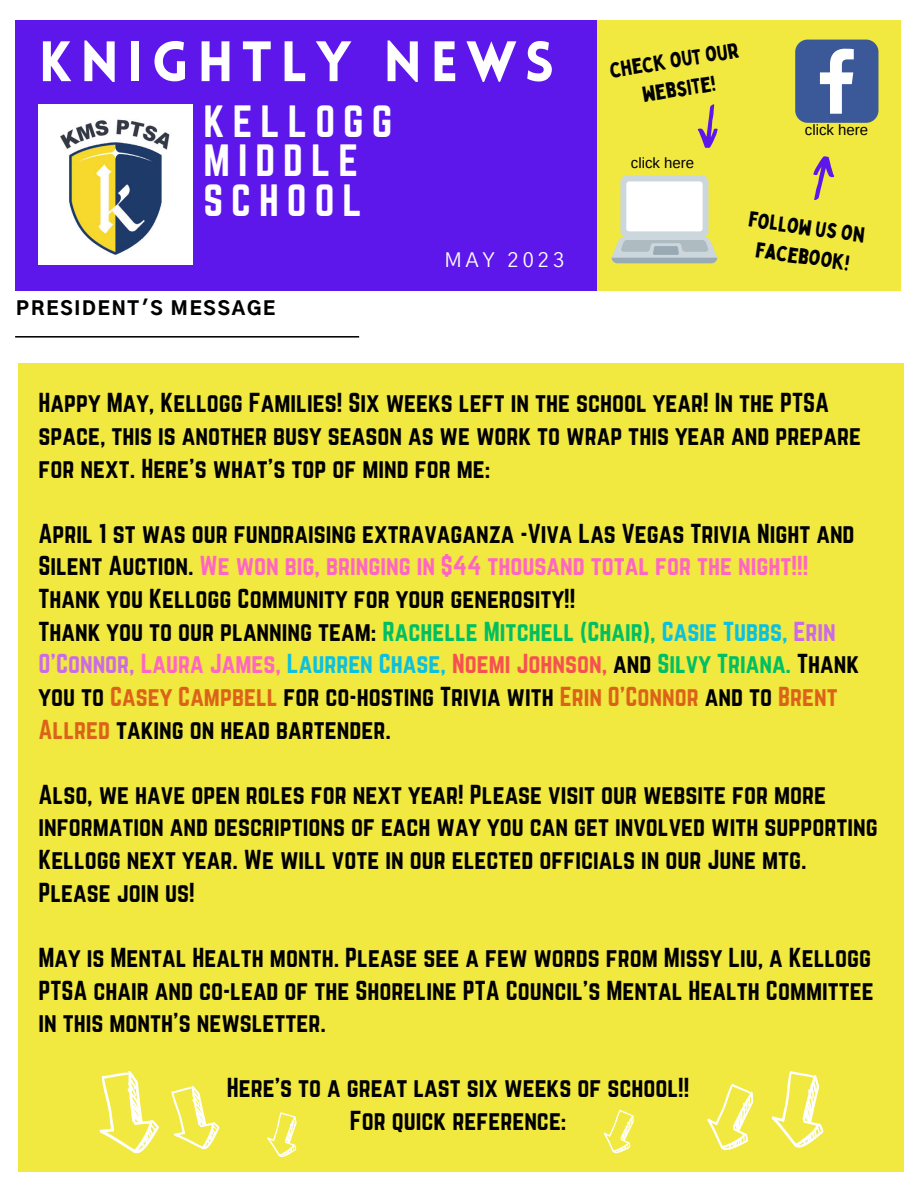
<style>
.page{position:relative;width:918px;height:1188px;background:#fff}
.page>*{position:absolute;margin:0;border:0;box-sizing:border-box;transform-origin:0 0}
.t1{font:900 55.65px "Lovelo";letter-spacing:.14em;color:#fefefe}
.t2{font:39.45px/39.3px "Norwester";letter-spacing:.205em;color:#fefefe}
.t3{font:24px/32.7px "Norwester";color:#000}
.t4{font:21px/29.2px "Bobby Jones";color:#000;text-align:center}
.t5{font:19.95px "Gothic A1";letter-spacing:.205em;color:#fefefe}
.t6{font:900 18.45px "Gothic A1";letter-spacing:.1em;color:#000}
.t7{font:15px "Arimo";color:#000}
.s1{color:#ff66c4}
.s2{color:#00bf63}
.s3{color:#0cc0df}
.s4{color:#cb6ce6}
.s5{color:#f65151}
.s6{color:#db6319}
</style>
<div class="page">
<div style="left:15px;top:20px;width:582px;height:270px;background:#5e17eb"></div>
<img style="left:38px;top:105px;width:155px;height:159px">
<div style="left:597px;top:20px;width:303px;height:270px;background:#f1e840"></div>
<svg style="left:612px;top:176px;width:105px;height:87px;background:#dfe3d0"></svg>
<svg style="left:795px;top:40px;width:83px;height:83px;background:#5e76a6"></svg>
<svg style="left:813px;top:156px;width:22px;height:44px"></svg>
<svg style="left:697px;top:104px;width:21px;height:44px"></svg>
<div style="left:18px;top:363px;width:885px;height:809px;background:#f1e840"></div>
<svg style="left:15px;top:336px;width:344px;height:2px"></svg>
<svg style="left:707px;top:1071px;width:117px;height:80px"></svg>
<svg style="left:99px;top:1071px;width:121px;height:83px"></svg>
<svg style="left:603px;top:1109px;width:31px;height:45px"></svg>
<svg style="left:267px;top:1112px;width:30px;height:45px"></svg>
<p class="t1" style="left:38px;top:39px;width:517px">KNIGHTLY NEWS</p>
<p class="t2" style="left:203px;top:101px;width:190px">KELLOGG<br>MIDDLE<br>SCHOOL</p>
<p class="t6" style="left:16px;top:300px;width:261px">PRESIDENT'S MESSAGE</p>
<p class="t5" style="left:444px;top:251px;width:121px">MAY 2023</p>
<p class="t4" style="left:608px;top:55px;width:132px;rotate:-9deg">check out our website!</p>
<p class="t7" style="left:631px;top:155px;width:65px">click here</p>
<p class="t7" style="left:805px;top:122px;width:65px">click here</p>
<p class="t4" style="left:751px;top:204px;width:118px;rotate:8deg">follow us on facebook!</p>
<p class="t3" style="left:38px;top:386px;width:824px">Happy May, Kellogg Families! Six weeks left in the school year! In the PTSA space, this is another busy season as we work to wrap this year and prepare for next. Here’s what’s top of mind for me:</p>
<p class="t3" style="left:38px;top:517px;width:818px">April 1 st was our fundraising extravaganza -Viva Las Vegas Trivia Night and<br>Silent Auction. <span class="s1">We won big, bringing in $44 thousand total for the night!!!</span></p>
<p class="t3" style="left:38px;top:582px;width:539px">Thank you Kellogg Community for your generosity!!</p>
<p class="t3" style="left:38px;top:615px;width:822px">Thank you to our planning team: <span class="s2">Rachelle Mitchell (Chair),</span> <span class="s3">Casie Tubbs,</span> <span class="s4">Erin O’Connor,</span> <span class="s1">Laura James,</span> <span class="s3">Laurren Chase,</span> <span class="s5">Noemi Johnson,</span> and <span class="s2">Silvy Triana.</span> Thank you to <span class="s6">Casey Campbell</span> for co-hosting Trivia with <span class="s6">Erin O’Connor</span> and to <span class="s6">Brent Allred</span> taking on head bartender.</p>
<p class="t3" style="left:38px;top:778px;width:841px">Also, we have open roles for next year! Please visit our website for more information and descriptions of each way you can get involved with supporting Kellogg next year. We will vote in our elected officials in our June mtg.<br>Please join us!</p>
<p class="t3" style="left:38px;top:941px;width:837px;text-align:justify">May is Mental Health month. Please see a few words from Missy Liu, a Kellogg PTSA chair and co-lead of the Shoreline PTA Council’s Mental Health Committee in this month’s newsletter.</p>
<p class="t3" style="left:227px;top:1071px;width:464px">Here’s to a great last six weeks of school!!</p>
<p class="t3" style="left:350px;top:1104px;width:218px">For quick reference:</p>
</div>
